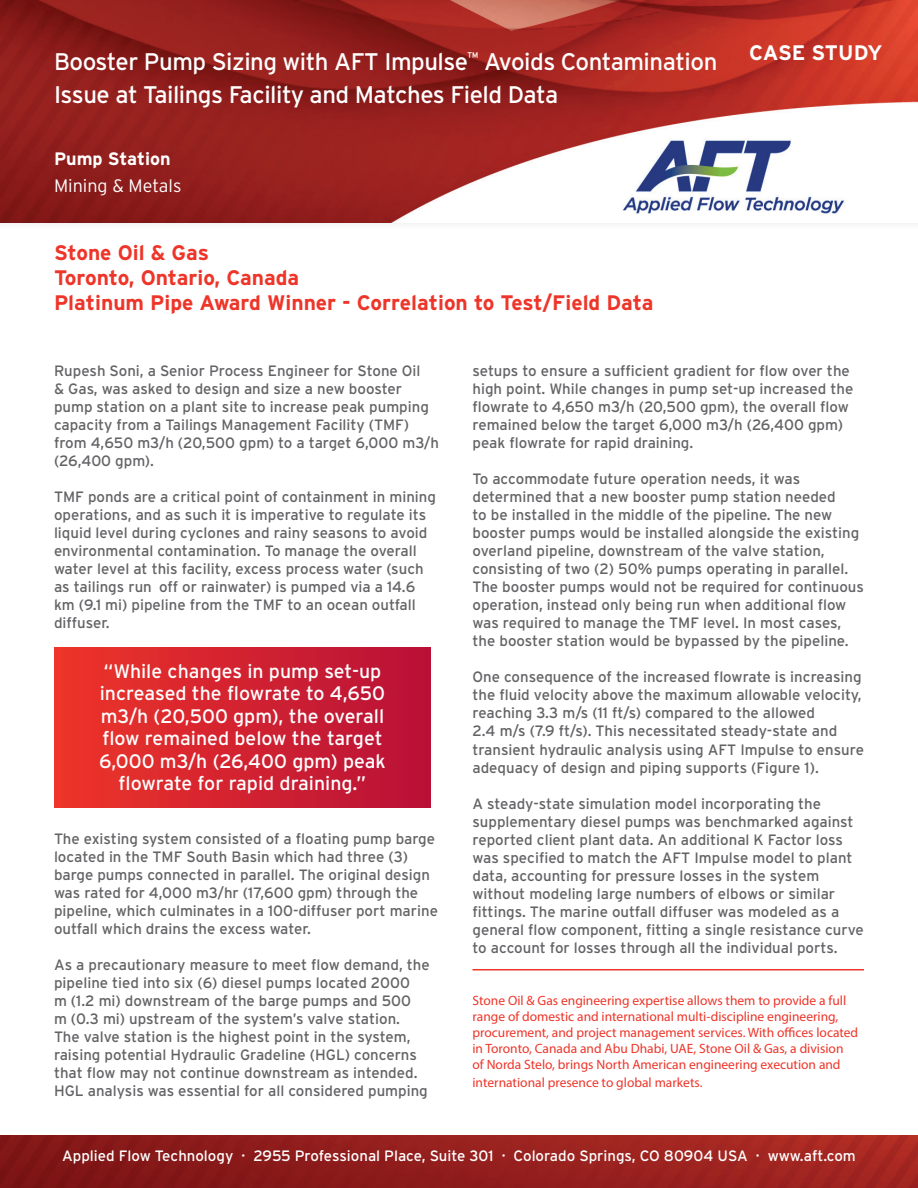
<style>
.page{position:relative;width:918px;height:1188px;background:#fff}
.page>*{position:absolute;margin:0;border:0;box-sizing:border-box;transform-origin:0 0}
.t1{font:24px/33px "Interstate";letter-spacing:-.02em;color:#fff}
.t2{font:700 21px/25.2px "Interstate";color:#ee3529}
.t3{font:700 21px "Interstate";letter-spacing:-.015em;color:#fff}
.t4{font:19.5px/22.5px "Interstate";color:#fff;text-align:center}
.t5{font:300 18px "Interstate";color:#fff}
.t6{font:700 18px "Interstate";color:#fff}
.t7{font:15px/18px "Interstate";color:#636366}
.t8{font:15px "Interstate";color:#fff}
.t9{font:13.5px/16.2px "Myriad Pro";color:#ee3529}
</style>
<div class="page">
<hr style="left:472px;top:969px;width:392px;height:1px;background:#ee3529">
<div style="left:0;top:0;width:918px;height:231px;background:#fafafa"></div>
<img style="left:0;top:0;width:918px;height:222px">
<img style="left:0;top:1135px;width:918px;height:53px">
<div style="left:54px;top:648px;width:377px;height:159px;background:linear-gradient(to right,#ee3529,#b71037)"></div>
<h1 class="t1" style="left:54px;top:45px;width:665px">Booster Pump Sizing with AFT Impulse<sup>™</sup> Avoids Contamination<br>Issue at Tailings Facility and Matches Field Data</h1>
<p class="t6" style="left:54px;top:148px;width:118px">Pump Station</p>
<p class="t5" style="left:54px;top:175px;width:129px">Mining &amp; Metals</p>
<h2 class="t2" style="left:54px;top:240px;width:601px">Stone Oil &amp; Gas<br>Toronto, Ontario, Canada<br>Platinum Pipe Award Winner - Correlation to Test/Field Data</h2>
<h2 class="t3" style="left:749px;top:40px;width:135px">CASE STUDY</h2>
<p class="t7" style="left:54px;top:362px;width:387px">Rupesh Soni, a Senior Process Engineer for Stone Oil<br>&amp; Gas, was asked to design and size a new booster pump station on a plant site to increase peak pumping capacity from a Tailings Management Facility (TMF) from 4,650 m3/h (20,500 gpm) to a target 6,000 m3/h (26,400 gpm).</p>
<p class="t7" style="left:54px;top:488px;width:384px">TMF ponds are a critical point of containment in mining operations, and as such it is imperative to regulate its liquid level during cyclones and rainy seasons to avoid environmental contamination. To manage the overall water level at this facility, excess process water (such as tailings run‐off or rainwater) is pumped via a 14.6 km (9.1 mi) pipeline from the TMF to an ocean outfall diffuser.</p>
<h3 class="t4" style="left:99px;top:660px;width:288px">“While changes in pump set-up increased the flowrate to 4,650 m3/h (20,500 gpm), the overall flow remained below the target<br>6,000 m3/h (26,400 gpm) peak flowrate for rapid draining.”</h3>
<p class="t7" style="left:54px;top:830px;width:385px">The existing system consisted of a floating pump barge located in the TMF South Basin which had three (3) barge pumps connected in parallel. The original design was rated for 4,000 m3/hr (17,600 gpm) through the pipeline, which culminates in a 100-diffuser port marine outfall which drains the excess water.</p>
<p class="t7" style="left:54px;top:956px;width:377px">As a precautionary measure to meet flow demand, the pipeline tied into six (6) diesel pumps located 2000<br>m (1.2 mi) downstream of the barge pumps and 500<br>m (0.3 mi) upstream of the system’s valve station.<br>The valve station is the highest point in the system, raising potential Hydraulic Gradeline (HGL) concerns that flow may not continue downstream as intended.<br>HGL analysis was essential for all considered pumping</p>
<p class="t7" style="left:472px;top:362px;width:382px">setups to ensure a sufficient gradient for flow over the high point. While changes in pump set-up increased the flowrate to 4,650 m3/h (20,500 gpm), the overall flow remained below the target 6,000 m3/h (26,400 gpm) peak flowrate for rapid draining.</p>
<p class="t7" style="left:472px;top:470px;width:393px">To accommodate future operation needs, it was determined that a new booster pump station needed<br>to be installed in the middle of the pipeline. The new booster pumps would be installed alongside the existing overland pipeline, downstream of the valve station, consisting of two (2) 50% pumps operating in parallel.<br>The booster pumps would not be required for continuous operation, instead only being run when additional flow was required to manage the TMF level. In most cases, the booster station would be bypassed by the pipeline.</p>
<p class="t7" style="left:472px;top:668px;width:393px">One consequence of the increased flowrate is increasing the fluid velocity above the maximum allowable velocity, reaching 3.3 m/s (11 ft/s) compared to the allowed<br>2.4 m/s (7.9 ft/s). This necessitated steady-state and transient hydraulic analysis using AFT Impulse to ensure adequacy of design and piping supports (Figure 1).</p>
<p class="t7" style="left:472px;top:794px;width:393px">A steady-state simulation model incorporating the supplementary diesel pumps was benchmarked against reported client plant data. An additional K Factor loss was specified to match the AFT Impulse model to plant data, accounting for pressure losses in the system without modeling large numbers of elbows or similar fittings. The marine outfall diffuser was modeled as a general flow component, fitting a single resistance curve to account for losses through all the individual ports.</p>
<p class="t9" style="left:472px;top:992px;width:387px">Stone Oil &amp; Gas engineering expertise allows them to provide a full range of domestic and international multi-discipline engineering, procurement, and project management services. With offices located in Toronto, Canada and Abu Dhabi, UAE, Stone Oil &amp; Gas, a division<br>of Norda Stelo, brings North American engineering execution and</p>
<p class="t9" style="left:472px;top:1075px;width:231px">international presence to global markets.</p>
<p class="t8" style="left:62px;top:1147px;width:795px">Applied Flow Technology · 2955 Professional Place, Suite 301 · Colorado Springs, CO 80904 USA · www.aft.com</p>
</div>
